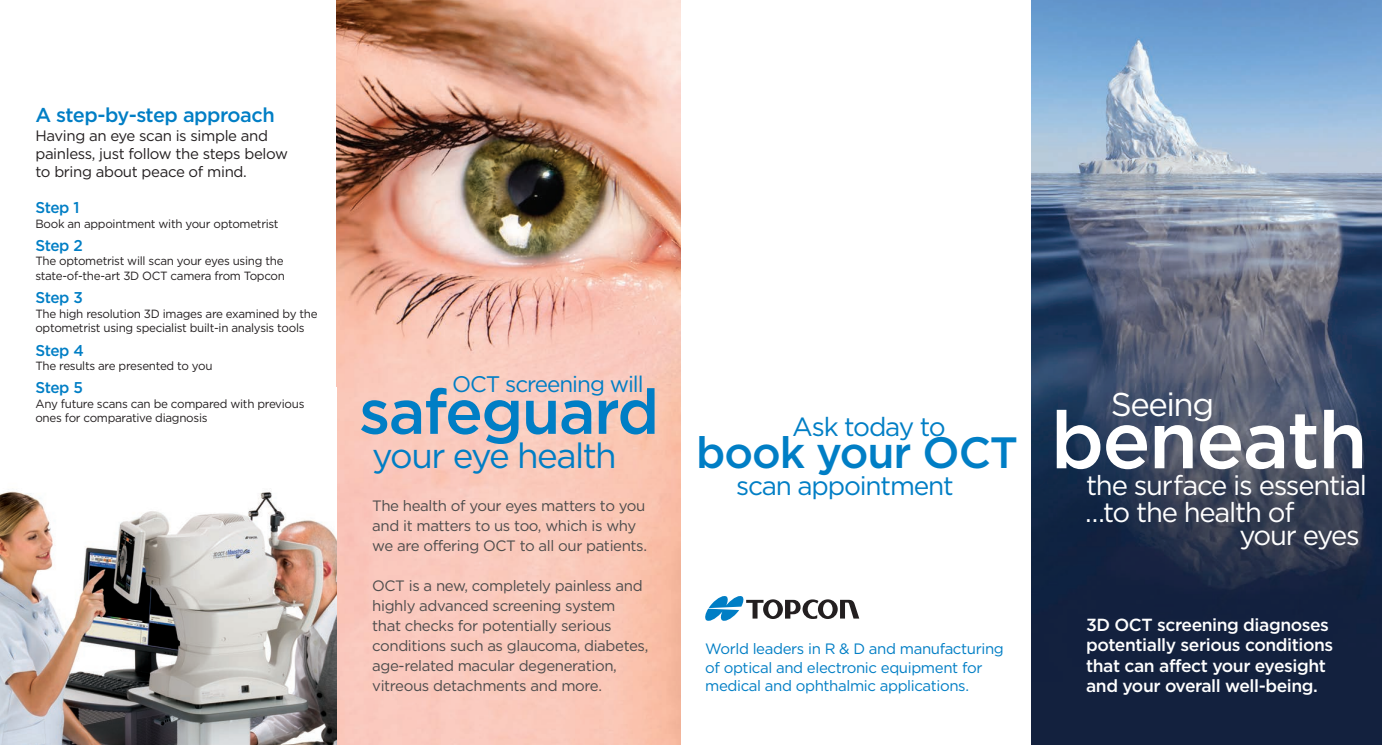
<style>
.page{position:relative;width:1382px;height:745px;background:#fff}
.page>*{position:absolute;margin:0;border:0;box-sizing:border-box;transform-origin:0 0}
.t1{font:500 80px "Gotham";letter-spacing:-.025em;color:#fff}
.t2{font:500 62.5px "Gotham";letter-spacing:-.025em;color:#007ec5}
.t3{font:500 43.75px "Gotham";letter-spacing:-.025em;color:#007ec5}
.t4{font:35px "Gotham";letter-spacing:-.045em;color:#007ec5}
.t5{font:32.88px "Gotham";letter-spacing:-.045em;color:#fff}
.t6{font:27.5px "Gotham";letter-spacing:-.045em;color:#fff}
.t7{font:26.25px "Gotham";letter-spacing:-.045em;color:#007ec5}
.t8{font:22.5px "Gotham";letter-spacing:-.045em;color:#007ec5}
.t9{font:500 20px "Gotham";letter-spacing:-.025em;color:#007ec5}
.t10{font:500 17.5px/20px "Gotham";letter-spacing:-.025em;color:#fff}
.t11{font:500 15.62px "Gotham";letter-spacing:-.03em;color:#007ec5}
.t12{font:15px/20px "Gotham";letter-spacing:-.025em;color:#4d4c4c}
.t13{font:15px/18.8px "Gotham";letter-spacing:-.025em;color:#007ec5}
.t14{font:15px/18.1px "Gotham";letter-spacing:-.025em;color:#231f20}
.t15{font:11.88px/14.4px "Gotham";letter-spacing:-.025em;color:#231f20}
</style>
<div class="page">
<img style="left:1031px;top:0;width:351px;height:744px">
<img style="left:337px;top:0;width:343px;height:744px">
<svg style="left:705px;top:596px;width:154px;height:25px"></svg>
<img style="left:0;top:491px;width:337px;height:253px">
<p class="t9" style="left:35px;top:102px;width:241px">A step-by-step approach</p>
<p class="t14" style="left:35px;top:126px;width:254px">Having an eye scan is simple and painless, just follow the steps below to bring about peace of mind.</p>
<p class="t11" style="left:35px;top:197px;width:46px">Step 1</p>
<p class="t15" style="left:35px;top:216px;width:245px">Book an appointment with your optometrist</p>
<p class="t11" style="left:35px;top:235px;width:49px">Step 2</p>
<p class="t15" style="left:35px;top:253px;width:251px">The optometrist will scan your eyes using the state-of-the-art 3D OCT camera from Topcon</p>
<p class="t11" style="left:35px;top:287px;width:49px">Step 3</p>
<p class="t15" style="left:35px;top:306px;width:284px">The high resolution 3D images are examined by the optometrist using specialist built-in analysis tools</p>
<p class="t11" style="left:35px;top:339px;width:50px">Step 4</p>
<p class="t15" style="left:35px;top:358px;width:179px">The results are presented to you</p>
<p class="t11" style="left:35px;top:377px;width:49px">Step 5</p>
<p class="t15" style="left:35px;top:396px;width:271px">Any future scans can be compared with previous ones for comparative diagnosis</p>
<p class="t8" style="left:452px;top:369px;width:193px">OCT screening will</p>
<p class="t2" style="left:359px;top:370px;width:302px">safeguard</p>
<p class="t4" style="left:372px;top:433px;width:246px">your eye health</p>
<p class="t12" style="left:372px;top:495px;width:276px">The health of your eyes matters to you and it matters to us too, which is why we are offering OCT to all our patients.</p>
<p class="t12" style="left:372px;top:575px;width:278px">OCT is a new, completely painless and highly advanced screening system<br>that checks for potentially serious conditions such as glaucoma, diabetes, age-related macular degeneration, vitreous detachments and more.</p>
<p class="t7" style="left:792px;top:409px;width:155px">Ask today to</p>
<p class="t3" style="left:696px;top:423px;width:323px">book your OCT</p>
<p class="t7" style="left:736px;top:468px;width:219px">scan appointment</p>
<p class="t13" style="left:705px;top:638px;width:300px">World leaders in R &amp; D and manufacturing of optical and electronic equipment for medical and ophthalmic applications.</p>
<p class="t5" style="left:1111px;top:383px;width:105px">Seeing</p>
<p class="t1" style="left:1051px;top:387px;width:318px">beneath</p>
<p class="t6" style="left:1086px;top:467px;width:282px">the surface is essential</p>
<p class="t6" style="left:1085px;top:494px;width:211px">…to the health of</p>
<p class="t6" style="left:1239px;top:517px;width:122px">your eyes</p>
<p class="t10" style="left:1086px;top:614px;width:249px">3D OCT screening diagnoses potentially serious conditions that can affect your eyesight and your overall well-being.</p>
</div>
